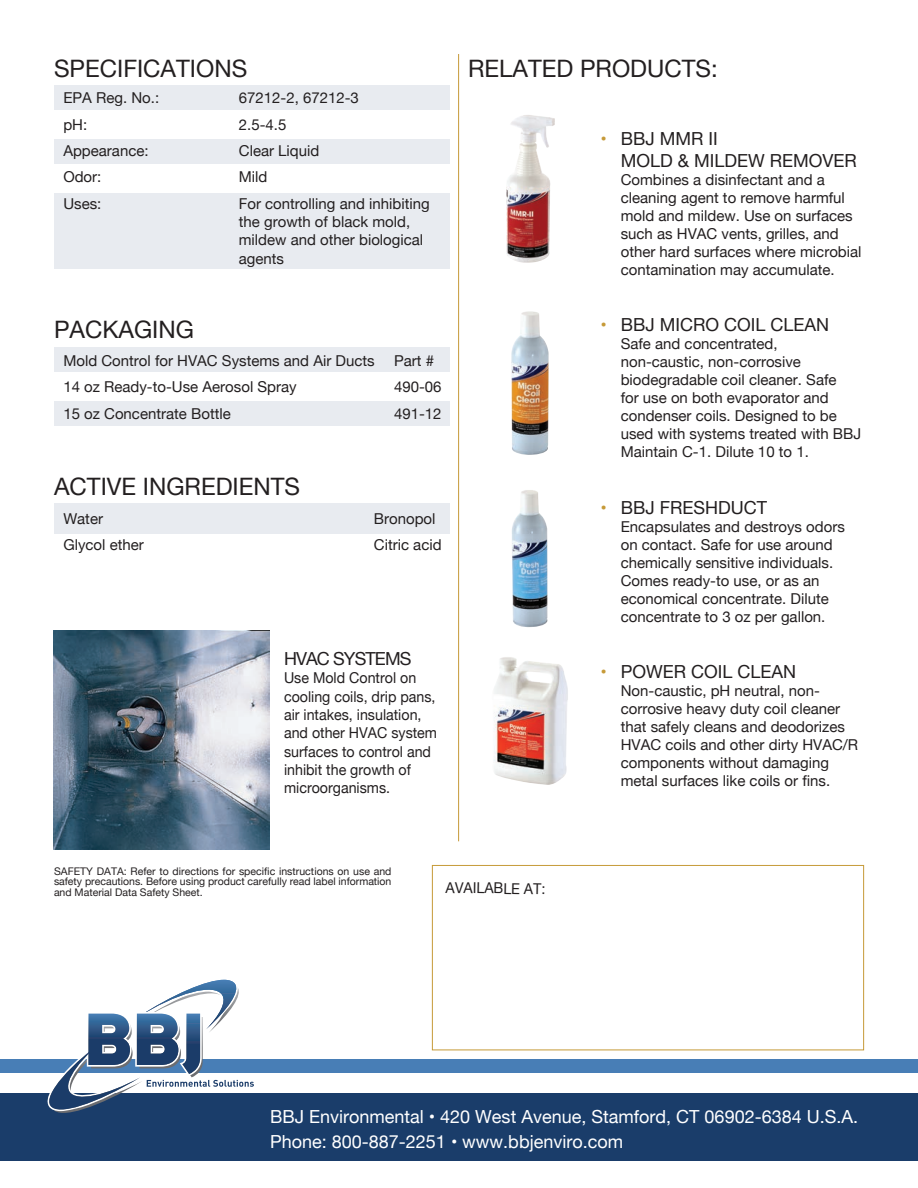
<style>
.page{position:relative;width:918px;height:1188px;background:#fff}
.page>*{position:absolute;margin:0;border:0;box-sizing:border-box;transform-origin:0 0}
.t1{font:24px "Helvetica Neue";color:#231f20}
.t2{font:18px "Helvetica Neue";color:#fff}
.t3{font:18px/22.5px "Helvetica Neue";color:#231f20}
.t4{font:18px "Helvetica Neue";letter-spacing:-.05em;color:#231f20}
.t5{font:15px/18px "Helvetica Neue";color:#231f20}
.t6{font:15px/18.3px "Helvetica Neue";color:#231f20;scale:.95 1}
.t7{font:10.5px/10.8px "Helvetica Neue";color:#231f20;text-align:justify}
.s1{color:#c69a38}
</style>
<div class="page">
<div style="left:0;top:1093px;width:918px;height:68px;background:#1a3d6a"></div>
<div style="left:0;top:1060px;width:918px;height:13px;background:#487eb6"></div>
<svg style="left:43px;top:979px;width:211px;height:134px"></svg>
<hr style="left:458px;top:54px;width:1px;height:787px;background:#c69a38">
<div style="left:54px;top:85px;width:396px;height:24px;background:#e8ebf0"></div>
<div style="left:54px;top:139px;width:396px;height:24px;background:#e8ebf0"></div>
<div style="left:54px;top:193px;width:396px;height:75px;background:#e8ebf0"></div>
<div style="left:54px;top:348px;width:396px;height:24px;background:#e8ebf0"></div>
<div style="left:54px;top:402px;width:396px;height:24px;background:#e8ebf0"></div>
<div style="left:54px;top:503px;width:396px;height:31px;background:#e8ebf0"></div>
<img style="left:53px;top:631px;width:216px;height:219px">
<img style="left:506px;top:115px;width:49px;height:148px">
<img style="left:511px;top:311px;width:38px;height:144px">
<img style="left:512px;top:490px;width:36px;height:137px">
<img style="left:494px;top:657px;width:74px;height:128px">
<div style="left:432px;top:865px;width:432px;height:185px;border:1px solid #c69a38"></div>
<p class="t1" style="left:54px;top:51px;width:195px">SPECIFICATIONS</p>
<p class="t1" style="left:468px;top:51px;width:251px">RELATED PRODUCTS:</p>
<p class="t5" style="left:63px;top:90px;width:97px">EPA Reg. No.:</p>
<p class="t5" style="left:239px;top:90px;width:122px">67212-2, 67212-3</p>
<p class="t5" style="left:63px;top:116px;width:25px">pH:</p>
<p class="t5" style="left:239px;top:116px;width:49px">2.5-4.5</p>
<p class="t5" style="left:63px;top:142px;width:87px">Appearance:</p>
<p class="t5" style="left:239px;top:142px;width:82px">Clear Liquid</p>
<p class="t5" style="left:63px;top:169px;width:40px">Odor:</p>
<p class="t5" style="left:239px;top:169px;width:30px">Mild</p>
<p class="t5" style="left:63px;top:195px;width:40px">Uses:</p>
<p class="t5" style="left:239px;top:195px;width:192px">For controlling and inhibiting the growth of black mold, mildew and other biological agents</p>
<p class="t3" style="left:621px;top:128px;width:238px;text-indent:-20px"><span class="s1">•</span> BBJ MMR II<br>MOLD &amp; MILDEW REMOVER</p>
<p class="t5" style="left:621px;top:172px;width:242px">Combines a disinfectant and a cleaning agent to remove harmful mold and mildew. Use on surfaces such as HVAC vents, grilles, and other hard surfaces where microbial contamination may accumulate.</p>
<p class="t1" style="left:54px;top:313px;width:142px">PACKAGING</p>
<p class="t5" style="left:63px;top:353px;width:313px">Mold Control for HVAC Systems and Air Ducts</p>
<p class="t5" style="left:394px;top:353px;width:42px">Part #</p>
<p class="t5" style="left:63px;top:379px;width:235px">14 oz Ready-to-Use Aerosol Spray</p>
<p class="t5" style="left:394px;top:379px;width:49px">490-06</p>
<p class="t5" style="left:63px;top:405px;width:169px">15 oz Concentrate Bottle</p>
<p class="t5" style="left:394px;top:405px;width:49px">491-12</p>
<p class="t1" style="left:54px;top:469px;width:248px">ACTIVE INGREDIENTS</p>
<p class="t5" style="left:63px;top:510px;width:41px">Water</p>
<p class="t5" style="left:374px;top:510px;width:63px">Bronopol</p>
<p class="t5" style="left:63px;top:537px;width:82px">Glycol ether</p>
<p class="t5" style="left:374px;top:537px;width:69px">Citric acid</p>
<p class="t4" style="left:284px;top:646px;width:129px">HVAC SYSTEMS</p>
<p class="t6" style="left:284px;top:670px;width:163px">Use Mold Control on cooling coils, drip pans, air intakes, insulation, and other HVAC system surfaces to control and inhibit the growth of</p>
<p class="t6" style="left:284px;top:780px;width:113px">microorganisms.</p>
<p class="t7" style="left:54px;top:866px;width:339px">SAFETY DATA: Refer to directions for specific instructions on use and safety precautions. Before using product carefully read label information and Material Data Safety Sheet.</p>
<p class="t6" style="left:446px;top:879px;width:107px;rotate:1deg">AVAILABLE AT:</p>
<p class="t3" style="left:600px;top:315px;width:230px"><span class="s1">•</span> BBJ MICRO COIL CLEAN</p>
<p class="t5" style="left:621px;top:336px;width:242px">Safe and concentrated, non-caustic, non-corrosive biodegradable coil cleaner. Safe<br>for use on both evaporator and condenser coils. Designed to be used with systems treated with BBJ<br>Maintain C-1. Dilute 10 to 1.</p>
<p class="t3" style="left:600px;top:497px;width:168px"><span class="s1">•</span> BBJ FRESHDUCT</p>
<p class="t5" style="left:621px;top:518px;width:226px">Encapsulates and destroys odors on contact. Safe for use around chemically sensitive individuals.<br>Comes ready-to use, or as an economical concentrate. Dilute concentrate to 3 oz per gallon.</p>
<p class="t3" style="left:600px;top:661px;width:197px"><span class="s1">•</span> POWER COIL CLEAN</p>
<p class="t5" style="left:621px;top:682px;width:239px">Non-caustic, pH neutral, non&shy;corrosive heavy duty coil cleaner that safely cleans and deodorizes<br>HVAC coils and other dirty HVAC/R components without damaging metal surfaces like coils or fins.</p>
<p class="t2" style="left:270px;top:1104px;width:590px">BBJ Environmental • 420 West Avenue, Stamford, CT 06902-6384 U.S.A.</p>
<p class="t2" style="left:270px;top:1128px;width:355px">Phone: 800-887-2251 • www.bbjenviro.com</p>
</div>
